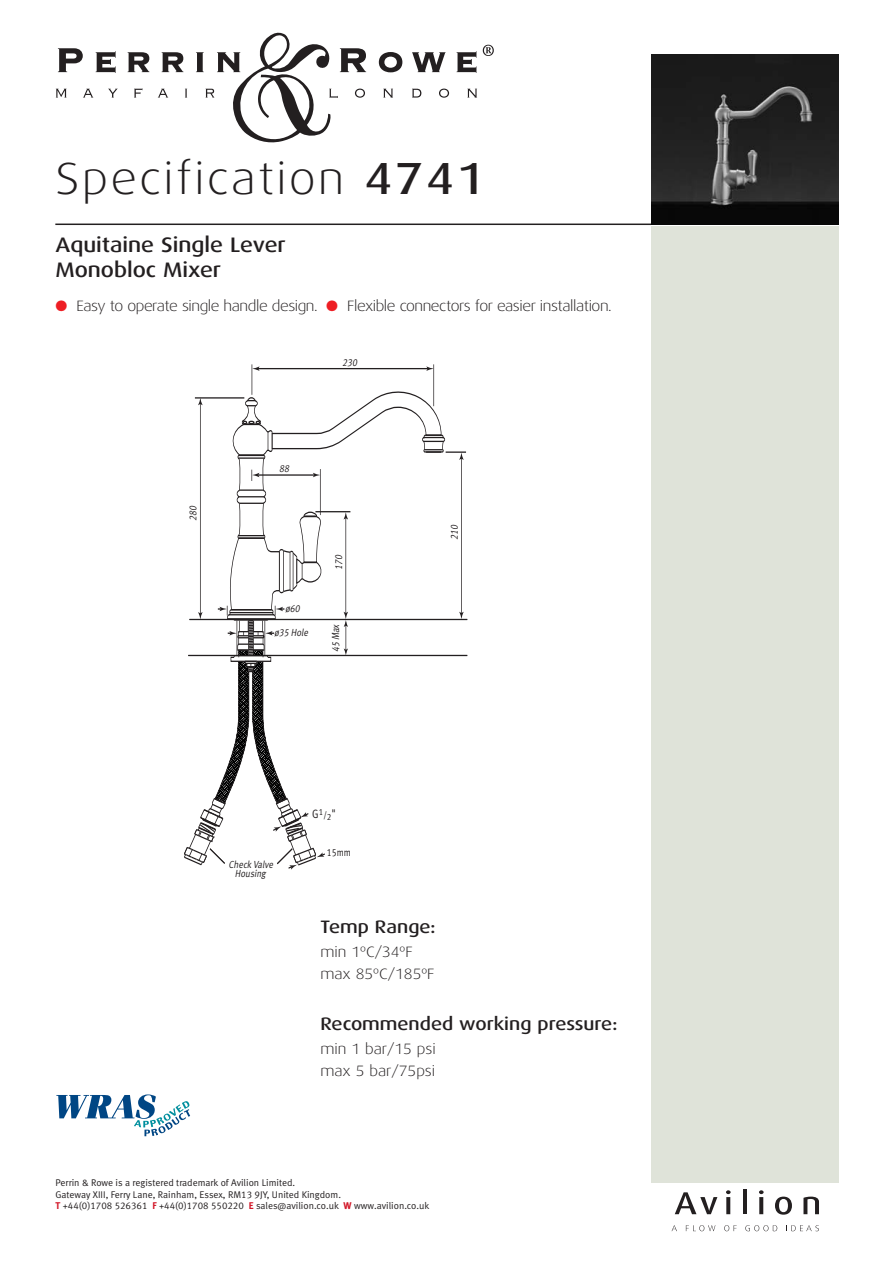
<style>
.page{position:relative;width:893px;height:1263px;background:#fff}
.page>*{position:absolute;margin:0;border:0;box-sizing:border-box;transform-origin:0 0}
.t1{font:300 45px "Dax Wide";letter-spacing:.06em;color:#231f20}
.t2{font:500 21px/25.2px "Dax Wide";color:#231f20}
.t3{font:500 18px "Dax Wide";color:#231f20}
.t4{font:300 15px "Dax Wide";letter-spacing:-.03em;color:#231f20}
.t5{font:300 15px/22.2px "Dax Wide";color:#231f20}
.t6{font:12.15px "Meta Normal LF";color:#231f20;scale:.85 1}
.t7{font:10.5px "Meta Normal LF";color:#231f20;scale:.85 1}
.t8{font:italic 10.35px/9.4px "Meta Normal LF";color:#231f20;text-align:center;scale:.86 1}
.t9{font:9.75px/11.7px "Meta Normal LF";color:#231f20}
.t10{font:9px "Meta Normal LF";color:#231f20;scale:.9 1}
.s1{font-weight:500}
.s2{color:#ee1e24}
.s3{font-family:"Meta Bold LF";color:#d21728}
</style>
<div class="page">
<div style="left:652px;top:221px;width:187px;height:961px;background:#dfe3d9"></div>
<svg style="left:675px;top:1192px;width:42px;height:22px"></svg>
<svg style="left:726px;top:1190px;width:5px;height:4px"></svg>
<svg style="left:726px;top:1197px;width:4px;height:17px"></svg>
<hr style="left:743px;top:1189px;width:4px;height:25px;background:#231f20">
<svg style="left:759px;top:1190px;width:5px;height:4px"></svg>
<svg style="left:759px;top:1197px;width:4px;height:17px"></svg>
<svg style="left:775px;top:1196px;width:17px;height:19px"></svg>
<svg style="left:803px;top:1196px;width:16px;height:18px"></svg>
<svg style="left:672px;top:1225px;width:5px;height:6px"></svg>
<svg style="left:686px;top:1225px;width:29px;height:6px"></svg>
<svg style="left:724px;top:1225px;width:13px;height:6px"></svg>
<svg style="left:745px;top:1225px;width:32px;height:6px"></svg>
<svg style="left:786px;top:1225px;width:33px;height:6px"></svg>
<hr style="left:55px;top:224px;width:613px;height:1px;background:#231f20">
<svg style="left:58px;top:48px;width:25px;height:24px"></svg>
<svg style="left:96px;top:51px;width:20px;height:22px"></svg>
<svg style="left:128px;top:52px;width:21px;height:20px"></svg>
<svg style="left:162px;top:52px;width:22px;height:20px"></svg>
<svg style="left:379px;top:52px;width:23px;height:20px"></svg>
<svg style="left:412px;top:52px;width:34px;height:20px"></svg>
<svg style="left:456px;top:52px;width:20px;height:21px"></svg>
<svg style="left:383px;top:89px;width:10px;height:9px"></svg>
<svg style="left:412px;top:89px;width:9px;height:9px"></svg>
<svg style="left:439px;top:89px;width:10px;height:9px"></svg>
<svg style="left:467px;top:89px;width:10px;height:9px"></svg>
<svg style="left:56px;top:89px;width:11px;height:9px"></svg>
<svg style="left:83px;top:89px;width:10px;height:9px"></svg>
<svg style="left:108px;top:89px;width:10px;height:9px"></svg>
<svg style="left:134px;top:88px;width:8px;height:10px"></svg>
<svg style="left:158px;top:89px;width:10px;height:9px"></svg>
<svg style="left:185px;top:89px;width:2px;height:9px"></svg>
<svg style="left:196px;top:32px;width:170px;height:111px"></svg>
<svg style="left:483px;top:45px;width:11px;height:11px"></svg>
<hr style="left:188px;top:655px;width:279px;height:1px;background:#231f20">
<hr style="left:189px;top:619px;width:278px;height:1px;background:#231f20">
<hr style="left:256px;top:368px;width:173px;height:1px;background:#231f20">
<svg style="left:426px;top:366px;width:7px;height:5px"></svg>
<svg style="left:253px;top:366px;width:7px;height:5px"></svg>
<hr style="left:433px;top:364px;width:1px;height:42px;background:#231f20">
<hr style="left:252px;top:364px;width:1px;height:31px;background:#231f20">
<svg style="left:184px;top:389px;width:282px;height:480px"></svg>
<img style="left:652px;top:54px;width:187px;height:171px">
<svg style="left:56px;top:1094px;width:134px;height:42px"></svg>
<h1 class="t1" style="left:56px;top:152px;width:431px">Specification <span class="s1">4741</span></h1>
<h2 class="t2" style="left:56px;top:232px;width:232px">Aquitaine Single Lever<br>Monobloc Mixer</h2>
<h3 class="t4" style="left:56px;top:297px;width:558px"><span class="s2">●</span> Easy to operate single handle design. <span class="s2">●</span> Flexible connectors for easier installation.</h3>
<p class="t8" style="left:189px;top:521px;width:21px;rotate:-90deg">280</p>
<p class="t8" style="left:342px;top:358px;width:21px">230</p>
<p class="t8" style="left:279px;top:464px;width:15px">88</p>
<p class="t8" style="left:285px;top:605px;width:21px">ø60</p>
<p class="t8" style="left:274px;top:628px;width:43px">ø35 Hole</p>
<p class="t8" style="left:335px;top:570px;width:21px;rotate:-90deg">170</p>
<p class="t8" style="left:331px;top:652px;width:36px;rotate:-90deg">45 Max</p>
<p class="t8" style="left:450px;top:540px;width:21px;rotate:-90deg">210</p>
<p class="t8" style="left:229px;top:860px;width:55px">Check Valve<br>Housing</p>
<p class="t6" style="left:312px;top:809px;width:14px">G<sup>1</sup></p>
<p class="t10" style="left:327px;top:814px;width:7px">2</p>
<p class="t7" style="left:327px;top:848px;width:30px">15mm</p>
<h3 class="t3" style="left:320px;top:917px;width:117px">Temp Range:</h3>
<h3 class="t5" style="left:320px;top:941px;width:116px">min 1ºC/34ºF max 85ºC/185ºF</h3>
<h3 class="t3" style="left:320px;top:1013px;width:298px">Recommended working pressure:</h3>
<h3 class="t5" style="left:320px;top:1037px;width:117px">min 1 bar/15 psi max 5 bar/75psi</h3>
<p class="t9" style="left:56px;top:1177px;width:375px">Perrin &amp; Rowe is a registered trademark of Avilion Limited.<br>Gateway XIII, Ferry Lane, Rainham, Essex, RM13 9JY, United Kingdom.<br><span class="s3">T</span> +44(0)1708 526361 <span class="s3">F</span> +44(0)1708 550220 <span class="s3">E</span> sales@avilion.co.uk <span class="s3">W</span> www.avilion.co.uk</p>
</div>
